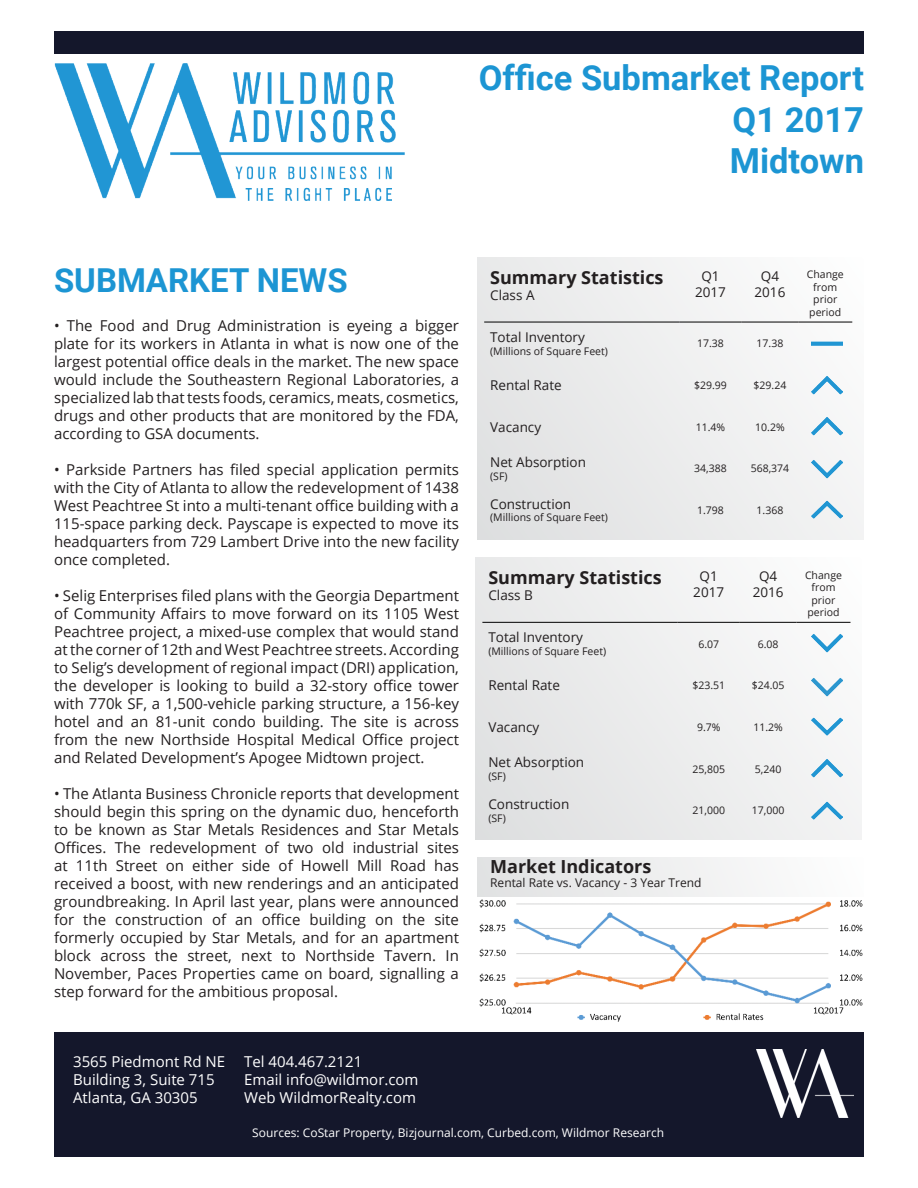
<style>
.page{position:relative;width:918px;height:1188px;background:#fff}
.page>*{position:absolute;margin:0;border:0;box-sizing:border-box;transform-origin:0 0}
.t1{font:700 34.5px "Roboto";color:#1c95d3}
.t2{font:700 33px "Roboto";color:#1c95d3}
.t3{font:700 18px "Open Sans";color:#231f20}
.t4{font:15px/18px "Open Sans";color:#231f20;text-align:justify}
.t5{font:15px "Open Sans";color:#fff}
.t6{font:13.5px/16.2px "Open Sans";color:#231f20;text-align:center}
.t7{font:12px "Open Sans";color:#fff}
.t8{font:12px "Open Sans";color:#231f20}
.t9{font:10.5px/12.6px "Open Sans";color:#231f20;text-align:center}
</style>
<div class="page">
<div style="left:477px;top:257px;width:387px;height:283px;background:linear-gradient(to right,#e2e3e3,#f8f8f8)"></div>
<hr style="left:484px;top:322px;width:195px;height:1px;background:#000">
<hr style="left:680px;top:322px;width:62px;height:1px;background:#000">
<hr style="left:742px;top:322px;width:56px;height:1px;background:#000">
<hr style="left:798px;top:322px;width:54px;height:1px;background:#000">
<div style="left:477px;top:857px;width:387px;height:156px;background:linear-gradient(to right,#e1e2e2,#fefefe)"></div>
<img style="left:54px;top:63px;width:351px;height:137px">
<img style="left:812px;top:370px;width:30px;height:30px">
<div style="left:54px;top:1033px;width:810px;height:101px;background:#14172b"></div>
<img style="left:756px;top:1050px;width:97px;height:67px">
<div style="left:54px;top:32px;width:810px;height:22px;background:#14172b"></div>
<div style="left:475px;top:557px;width:387px;height:283px;background:linear-gradient(to right,#e3e3e4,#f6f8f8)"></div>
<hr style="left:482px;top:622px;width:196px;height:1px;background:#000">
<hr style="left:678px;top:622px;width:62px;height:1px;background:#000">
<hr style="left:740px;top:622px;width:57px;height:1px;background:#000">
<hr style="left:796px;top:622px;width:54px;height:1px;background:#000">
<img style="left:812px;top:494px;width:30px;height:31px">
<div style="left:54px;top:1134px;width:810px;height:22px;background:#14172b"></div>
<img style="left:477px;top:897px;width:387px;height:125px">
<img style="left:812px;top:411px;width:30px;height:31px">
<img style="left:812px;top:454px;width:30px;height:30px">
<img style="left:812px;top:628px;width:30px;height:30px">
<img style="left:812px;top:711px;width:30px;height:31px">
<img style="left:812px;top:328px;width:30px;height:31px">
<img style="left:812px;top:752px;width:30px;height:31px">
<img style="left:812px;top:795px;width:30px;height:31px">
<p class="t1" style="left:479px;top:54px;width:387px">Office Submarket Report</p>
<p class="t1" style="left:733px;top:95px;width:133px">Q1 2017</p>
<p class="t1" style="left:730px;top:137px;width:136px">Midtown</p>
<p class="t2" style="left:54px;top:257px;width:295px">SUBMARKET NEWS</p>
<p class="t4" style="left:54px;top:316px;width:407px">• The Food and Drug Administration is eyeing a bigger plate for its workers in Atlanta in what is now one of the largest potential office deals in the market. The new space would include the Southeastern Regional Laboratories, a specialized lab that tests foods, ceramics, meats, cosmetics, drugs and other products that are monitored by the FDA, according to GSA documents.</p>
<p class="t4" style="left:54px;top:460px;width:407px">• Parkside Partners has filed special application permits with the City of Atlanta to allow the redevelopment of 1438<br>West Peachtree St into a multi-tenant office building with a 115-space parking deck. Payscape is expected to move its headquarters from 729 Lambert Drive into the new facility once completed.</p>
<p class="t4" style="left:54px;top:586px;width:407px">• Selig Enterprises filed plans with the Georgia Department of Community Affairs to move forward on its 1105 West Peachtree project, a mixed-use complex that would stand at the corner of 12th and West Peachtree streets. According to Selig’s development of regional impact (DRI) application, the developer is looking to build a 32-story office tower with 770k SF, a 1,500-vehicle parking structure, a 156-key hotel and an 81-unit condo building. The site is across from the new Northside Hospital Medical Office project and Related Development’s Apogee Midtown project.</p>
<p class="t4" style="left:54px;top:784px;width:407px">• The Atlanta Business Chronicle reports that development should begin this spring on the dynamic duo, henceforth to be known as Star Metals Residences and Star Metals Offices. The redevelopment of two old industrial sites at 11th Street on either side of Howell Mill Road has received a boost, with new renderings and an anticipated groundbreaking. In April last year, plans were announced for the construction of an office building on the site formerly occupied by Star Metals, and for an apartment block across the street, next to Northside Tavern. In November, Paces Properties came on board, signalling a step forward for the ambitious proposal.</p>
<p class="t5" style="left:73px;top:1052px;width:154px">3565 Piedmont Rd NE</p>
<p class="t5" style="left:73px;top:1070px;width:143px">Building 3, Suite 715</p>
<p class="t5" style="left:73px;top:1088px;width:126px">Atlanta, GA 30305</p>
<p class="t5" style="left:244px;top:1052px;width:120px">Tel 404.467.2121</p>
<p class="t5" style="left:244px;top:1070px;width:176px">Email info@wildmor.com</p>
<p class="t5" style="left:244px;top:1088px;width:174px">Web WildmorRealty.com</p>
<p class="t3" style="left:490px;top:265px;width:175px">Summary Statistics</p>
<p class="t6" style="left:490px;top:287px;width:46px">Class A</p>
<p class="t6" style="left:490px;top:329px;width:96px">Total Inventory</p>
<p class="t9" style="left:490px;top:344px;width:119px">(Millions of Square Feet)</p>
<p class="t6" style="left:695px;top:267px;width:32px">Q1<br>2017</p>
<p class="t6" style="left:755px;top:267px;width:32px">Q4<br>2016</p>
<p class="t9" style="left:807px;top:268px;width:39px">Change from prior period</p>
<p class="t9" style="left:697px;top:337px;width:28px">17.38</p>
<p class="t9" style="left:757px;top:337px;width:28px">17.38</p>
<p class="t6" style="left:490px;top:377px;width:73px">Rental Rate</p>
<p class="t9" style="left:694px;top:379px;width:34px">$29.99</p>
<p class="t9" style="left:754px;top:379px;width:34px">$29.24</p>
<p class="t6" style="left:490px;top:418px;width:52px">Vacancy</p>
<p class="t9" style="left:696px;top:420px;width:31px">11.4%</p>
<p class="t9" style="left:755px;top:420px;width:31px">10.2%</p>
<p class="t6" style="left:490px;top:454px;width:97px">Net Absorption</p>
<p class="t9" style="left:490px;top:469px;width:19px">(SF)</p>
<p class="t9" style="left:694px;top:462px;width:34px">34,388</p>
<p class="t9" style="left:751px;top:462px;width:40px">568,374</p>
<p class="t6" style="left:490px;top:495px;width:83px">Construction</p>
<p class="t9" style="left:490px;top:511px;width:119px">(Millions of Square Feet)</p>
<p class="t3" style="left:488px;top:565px;width:175px">Summary Statistics</p>
<p class="t6" style="left:488px;top:587px;width:46px">Class B</p>
<p class="t6" style="left:488px;top:629px;width:96px">Total Inventory</p>
<p class="t9" style="left:488px;top:645px;width:119px">(Millions of Square Feet)</p>
<p class="t9" style="left:697px;top:504px;width:28px">1.798</p>
<p class="t9" style="left:757px;top:504px;width:28px">1.368</p>
<p class="t6" style="left:693px;top:567px;width:32px">Q1<br>2017</p>
<p class="t6" style="left:753px;top:567px;width:32px">Q4<br>2016</p>
<p class="t9" style="left:805px;top:568px;width:39px">Change from prior period</p>
<p class="t9" style="left:698px;top:637px;width:22px">6.07</p>
<p class="t9" style="left:758px;top:637px;width:22px">6.08</p>
<p class="t6" style="left:488px;top:677px;width:73px">Rental Rate</p>
<p class="t9" style="left:692px;top:679px;width:34px">$23.51</p>
<p class="t9" style="left:752px;top:679px;width:34px">$24.05</p>
<p class="t6" style="left:488px;top:719px;width:52px">Vacancy</p>
<p class="t9" style="left:697px;top:720px;width:25px">9.7%</p>
<p class="t9" style="left:753px;top:720px;width:31px">11.2%</p>
<p class="t6" style="left:488px;top:754px;width:97px">Net Absorption</p>
<p class="t9" style="left:488px;top:770px;width:19px">(SF)</p>
<p class="t9" style="left:692px;top:762px;width:34px">25,805</p>
<p class="t9" style="left:755px;top:762px;width:28px">5,240</p>
<p class="t6" style="left:488px;top:796px;width:83px">Construction</p>
<p class="t9" style="left:488px;top:811px;width:19px">(SF)</p>
<p class="t9" style="left:692px;top:804px;width:34px">21,000</p>
<p class="t9" style="left:752px;top:804px;width:34px">17,000</p>
<p class="t3" style="left:490px;top:853px;width:163px">Market Indicators</p>
<p class="t8" style="left:490px;top:874px;width:213px">Rental Rate vs. Vacancy - 3 Year Trend</p>
<p class="t7" style="left:252px;top:1125px;width:413px">Sources: CoStar Property, Bizjournal.com, Curbed.com, Wildmor Research</p>
</div>
